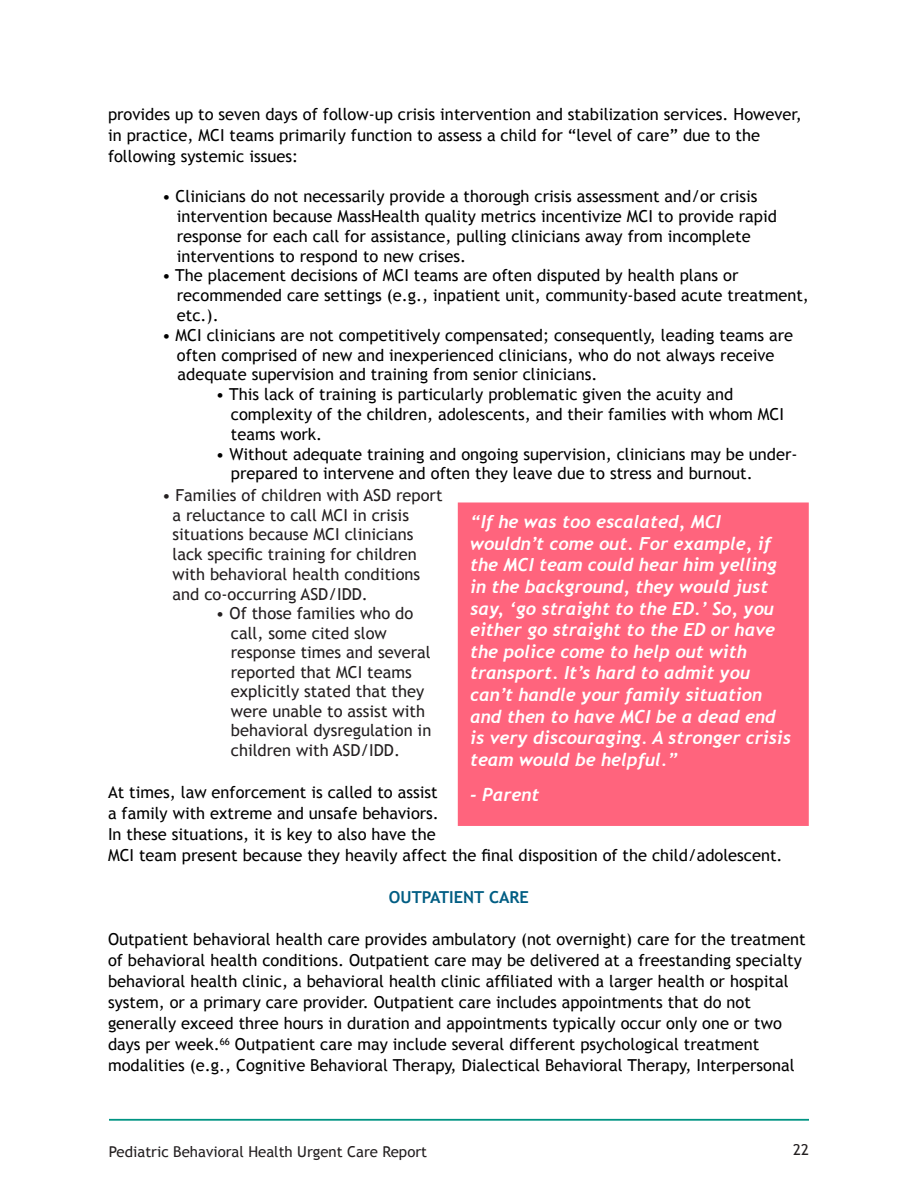
<style>
.page{position:relative;width:918px;height:1188px;background:#fff}
.page>*{position:absolute;margin:0;border:0;box-sizing:border-box;transform-origin:0 0}
.CMHC_Paragraph{font:italic 700 18px/21.6px "Trebuchet";color:#fff}
.CMHC_Paragraph-2{font:16.5px/21px "Trebuchet MS";color:#000}
.t1{font:16.5px "Trebuchet MS";color:#231f20}
.t2{font:700 16.5px "Trebuchet MS";color:#005d83}
.t3{font:15px "Trebuchet MS";color:#231f20}
</style>
<div class="page">
<hr style="left:109px;top:1119px;width:700px;height:2px;background:#009483">
<div style="left:457px;top:502px;width:352px;height:324px;background:#ff647d"></div>
<p class="CMHC_Paragraph-2" style="left:108px;top:104px;width:695px">provides up to seven days of follow-up crisis intervention and stabilization services. However, in practice, MCI teams primarily function to assess a child for “level of care” due to the following systemic issues:</p>
<p class="CMHC_Paragraph-2" style="left:162px;top:186px;width:597px">• Clinicians do not necessarily provide a thorough crisis assessment and/or crisis</p>
<p class="CMHC_Paragraph-2" style="left:177px;top:206px;width:602px">intervention because MassHealth quality metrics incentivize MCI to provide rapid</p>
<p class="CMHC_Paragraph-2" style="left:177px;top:226px;width:575px">response for each call for assistance, pulling clinicians away from incomplete</p>
<p class="CMHC_Paragraph-2" style="left:177px;top:246px;width:291px">interventions to respond to new crises.</p>
<p class="CMHC_Paragraph-2" style="left:162px;top:265px;width:578px">• The placement decisions of MCI teams are often disputed by health plans or</p>
<p class="CMHC_Paragraph-2" style="left:177px;top:285px;width:634px">recommended care settings (e.g., inpatient unit, community-based acute treatment,</p>
<p class="CMHC_Paragraph-2" style="left:177px;top:305px;width:43px">etc.).</p>
<p class="CMHC_Paragraph-2" style="left:162px;top:325px;width:633px">• MCI clinicians are not competitively compensated; consequently, leading teams are</p>
<p class="CMHC_Paragraph-2" style="left:177px;top:345px;width:599px">often comprised of new and inexperienced clinicians, who do not always receive</p>
<p class="CMHC_Paragraph-2" style="left:178px;top:364px;width:422px">adequate supervision and training from senior clinicians.</p>
<p class="CMHC_Paragraph-2" style="left:216px;top:384px;width:519px">• This lack of training is particularly problematic given the acuity and</p>
<p class="CMHC_Paragraph-2" style="left:231px;top:404px;width:555px">complexity of the children, adolescents, and their families with whom MCI</p>
<p class="CMHC_Paragraph-2" style="left:231px;top:424px;width:93px">teams work.</p>
<p class="CMHC_Paragraph-2" style="left:216px;top:444px;width:583px">• Without adequate training and ongoing supervision, clinicians may be under-</p>
<p class="CMHC_Paragraph-2" style="left:231px;top:463px;width:523px">prepared to intervene and often they leave due to stress and burnout.</p>
<p class="t1" style="left:162px;top:485px;width:282px">• Families of children with ASD report</p>
<p class="t1" style="left:173px;top:505px;width:238px">a reluctance to call MCI in crisis</p>
<p class="t1" style="left:173px;top:525px;width:242px">situations because MCI clinicians</p>
<p class="t1" style="left:173px;top:545px;width:246px">lack specific training for children</p>
<p class="t1" style="left:173px;top:564px;width:249px">with behavioral health conditions</p>
<p class="t1" style="left:173px;top:584px;width:197px">and co-occurring ASD/IDD.</p>
<p class="t1" style="left:216px;top:604px;width:199px">• Of those families who do</p>
<p class="t1" style="left:231px;top:623px;width:158px">call, some cited slow</p>
<p class="t1" style="left:231px;top:643px;width:201px">response times and several</p>
<p class="t1" style="left:231px;top:662px;width:182px">reported that MCI teams</p>
<p class="t1" style="left:231px;top:682px;width:195px">explicitly stated that they</p>
<p class="t1" style="left:231px;top:701px;width:196px">were unable to assist with</p>
<p class="t1" style="left:231px;top:721px;width:202px">behavioral dysregulation in</p>
<p class="t1" style="left:231px;top:740px;width:171px">children with ASD/IDD.</p>
<p class="CMHC_Paragraph-2" style="left:108px;top:782px;width:676px">At times, law enforcement is called to assist<br>a family with extreme and unsafe behaviors.<br>In these situations, it is key to also have the<br>MCI team present because they heavily affect the final disposition of the child/adolescent.</p>
<p class="t2" style="left:389px;top:887px;width:142px">OUTPATIENT CARE</p>
<p class="CMHC_Paragraph-2" style="left:108px;top:929px;width:699px">Outpatient behavioral health care provides ambulatory (not overnight) care for the treatment of behavioral health conditions. Outpatient care may be delivered at a freestanding specialty behavioral health clinic, a behavioral health clinic affiliated with a larger health or hospital system, or a primary care provider. Outpatient care includes appointments that do not generally exceed three hours in duration and appointments typically occur only one or two days per week.<sup>66</sup> Outpatient care may include several different psychological treatment modalities (e.g., Cognitive Behavioral Therapy, Dialectical Behavioral Therapy, Interpersonal</p>
<p class="CMHC_Paragraph" style="left:470px;top:511px;width:322px">“If he was too escalated, MCI wouldn’t come out. For example, if the MCI team could hear him yelling in the background, they would just say, ‘go straight to the ED.’ So, you either go straight to the ED or have the police come to help out with transport. It’s hard to admit you can’t handle your family situation and then to have MCI be a dead end is very discouraging. A stronger crisis team would be helpful.”</p>
<p class="CMHC_Paragraph" style="left:470px;top:784px;width:71px">- Parent</p>
<p class="t3" style="left:109px;top:1143px;width:320px">Pediatric Behavioral Health Urgent Care Report</p>
<p class="t3" style="left:793px;top:1141px;width:17px">22</p>
</div>
